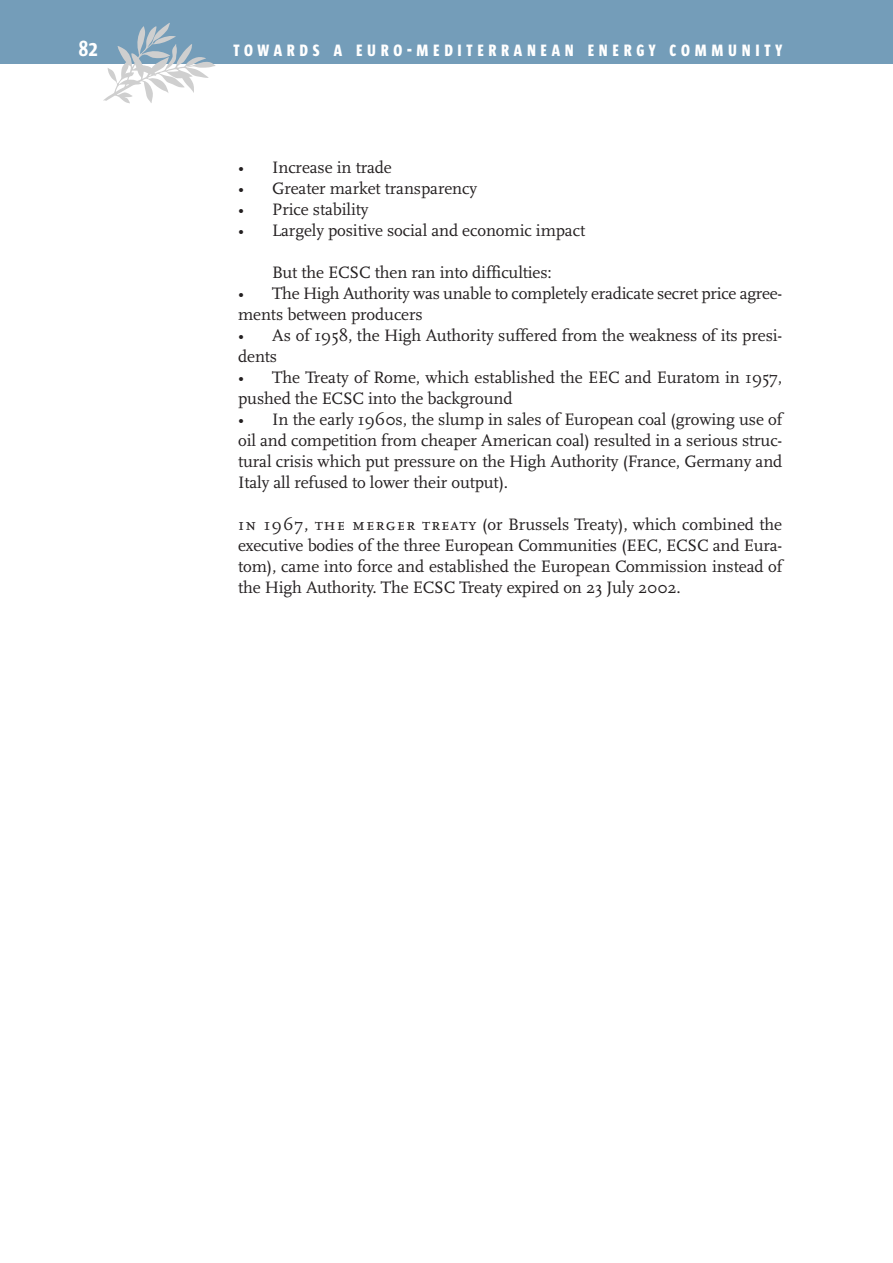
<style>
.page{position:relative;width:893px;height:1263px;background:#fff}
.page>*{position:absolute;margin:0;border:0;box-sizing:border-box;transform-origin:0 0}
.t1{font:700 22.5px "Sun Cd";color:#fff}
.t2{font:17.25px/21px "Scala";letter-spacing:-.005em;color:#231f20}
.t3{font:800 16.8px "Sun Cd";letter-spacing:.28em;color:#fff}
.s1{font-size:22.5px}
.s2{font-family:"Scala Caps"}
</style>
<div class="page">
<div style="left:0;top:0;width:893px;height:64px;background:#749db9"></div>
<img style="left:103px;top:26px;width:113px;height:77px">
<h1 class="t1" style="left:79px;top:40px;width:20px">82</h1>
<p class="t3" style="left:234px;top:44px;width:550px">TOWARDS A EURO<span class="s1">-</span>MEDITERRANEAN ENERGY COMMUNITY</p>
<p class="t2" style="left:238px;top:156px;width:155px">• Increase in trade</p>
<p class="t2" style="left:238px;top:177px;width:240px">• Greater market transparency</p>
<p class="t2" style="left:238px;top:198px;width:132px">• Price stability</p>
<p class="t2" style="left:238px;top:219px;width:349px">• Largely positive social and economic impact</p>
<p class="t2" style="left:272px;top:261px;width:281px">But the ECSC then ran into difficulties:</p>
<p class="t2" style="left:238px;top:282px;width:546px">• The High Authority was unable to completely eradicate secret price agree&shy;ments between producers</p>
<p class="t2" style="left:238px;top:324px;width:546px">• As of 1958, the High Authority suffered from the weakness of its presi&shy;dents</p>
<p class="t2" style="left:238px;top:366px;width:546px">• The Treaty of Rome, which established the EEC and Euratom in 1957, pushed the ECSC into the background</p>
<p class="t2" style="left:238px;top:408px;width:546px;text-align:justify">• In the early 1960s, the slump in sales of European coal (growing use of oil and competition from cheaper American coal) resulted in a serious struc&shy;tural crisis which put pressure on the High Authority (France, Germany and Italy all refused to lower their output).</p>
<p class="t2" style="left:238px;top:513px;width:546px;text-align:justify"><span class="s2">in</span> 1967, <span class="s2">the merger treaty</span> (or Brussels Treaty), which combined the executive bodies of the three European Communities (EEC, ECSC and Eura&shy;tom), came into force and established the European Commission instead of the High Authority. The ECSC Treaty expired on 23 July 2002.</p>
</div>
